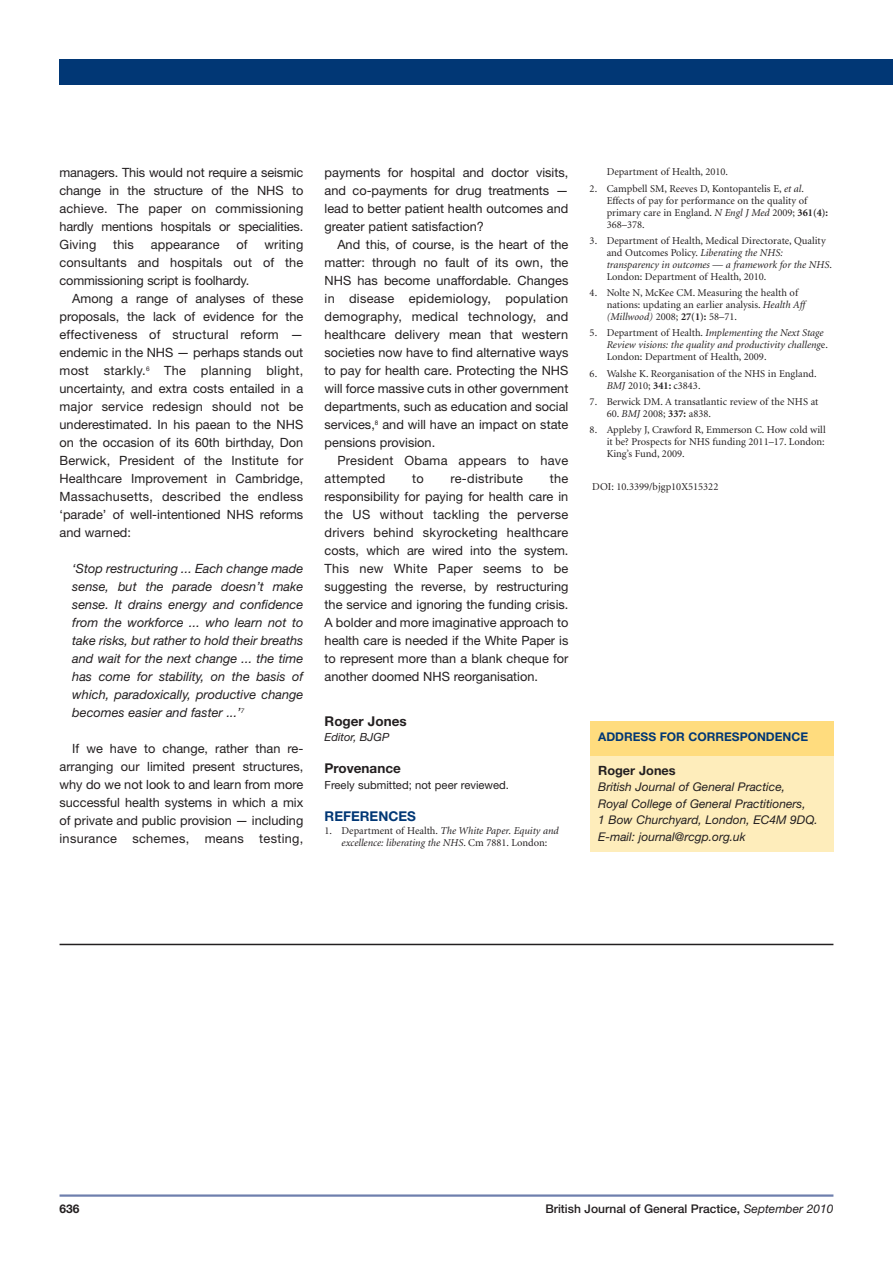
<style>
.page{position:relative;width:893px;height:1263px;background:#fff}
.page>*{position:absolute;margin:0;border:0;box-sizing:border-box;transform-origin:0 0}
.t1{font:700 13.5px "Helvetica Neue";color:#231f20}
.t2{font:700 13.5px "Helvetica Neue";color:#013775}
.t3{font:12.75px/18px "Helvetica Neue";color:#231f20;text-align:justify}
.t4{font:italic 12.75px/18px "Helvetica Neue";color:#231f20;text-align:justify}
.t5{font:12.75px/18px "Helvetica Neue";letter-spacing:.02em;color:#231f20}
.t6{font:700 12.75px "Helvetica Neue";color:#231f20}
.t7{font:italic 12px/16.5px "Helvetica Neue";color:#231f20}
.t8{font:500 12px "Helvetica Neue";color:#231f20}
.t9{font:700 12px "Helvetica Neue";color:#013775}
.t10{font:700 12px "Helvetica Neue";color:#231f20}
.t11{font:11.25px "Helvetica Neue";color:#231f20}
.t12{font:italic 11.25px "Helvetica Neue";color:#231f20}
.t13{font:10.5px/12px "Minion";color:#231f20}
.t14{font:italic 10.5px/12px "Minion";color:#231f20;text-align:center}
.s1{font-style:normal}
.s2{font-style:italic}
.s3{font-weight:700}
.s4{font-weight:400;font-style:italic}
</style>
<div class="page">
<div style="left:60px;top:60px;width:833px;height:25px;background:#013775"></div>
<hr style="left:60px;top:1194px;width:773px;height:3px;background:#6e7fad">
<div style="left:590px;top:721px;width:243px;height:131px;background:#feedbb"></div>
<div style="left:590px;top:721px;width:243px;height:34px;background:#ffdc7e"></div>
<hr style="left:60px;top:944px;width:773px;height:1px;background:#231f20">
<p class="t3" style="left:60px;top:165px;width:245px">managers. This would not require a seismic change in the structure of the NHS to achieve. The paper on commissioning hardly mentions hospitals or specialities.<br>Giving</p>
<p class="t3" style="left:113px;top:237px;width:22px">this</p>
<p class="t3" style="left:151px;top:237px;width:70px">appearance</p>
<p class="t3" style="left:236px;top:237px;width:13px">of</p>
<p class="t3" style="left:60px;top:237px;width:245px;text-indent:205px">writing consultants and hospitals out of the commissioning script is foolhardy.</p>
<p class="t3" style="left:60px;top:291px;width:245px;text-indent:13px">Among a range of analyses of these proposals, the lack of evidence for the effectiveness of structural reform — endemic in the NHS — perhaps stands out most starkly.<sup>6</sup> The planning blight, uncertainty, and extra costs entailed in a major service redesign should not be underestimated. In his paean to the NHS on the occasion of its 60th birthday, Don Berwick, President of the Institute for Healthcare Improvement in Cambridge, Massachusetts, described the endless ‘parade’ of well-intentioned NHS reforms and warned:</p>
<p class="t4" style="left:72px;top:561px;width:233px">‘Stop restructuring ... Each change made sense, but the parade doesn’t make sense. It drains energy and confidence from the workforce ... who learn not to take risks, but rather to hold their breaths and wait for the next change ... the time has come for stability, on the basis of which, paradoxically, productive change becomes easier and faster ...’<sup>7</sup></p>
<p class="t3" style="left:60px;top:741px;width:245px;text-indent:13px">If we have to change, rather than re&shy;arranging our limited present structures, why do we not look to and learn from more successful health systems in which a mix of private and public provision — including insurance schemes, means testing,</p>
<p class="t3" style="left:325px;top:165px;width:245px">payments for hospital and doctor visits, and co-payments for drug treatments — lead to better patient health outcomes and greater patient satisfaction?</p>
<p class="t3" style="left:325px;top:237px;width:245px;text-indent:13px">And this, of course, is the heart of the matter: through no fault of its own, the NHS has become unaffordable. Changes in disease epidemiology, population demography, medical technology, and healthcare delivery mean that western societies now have to find alternative ways to pay for health care. Protecting the NHS will force massive cuts in other government departments, such as education and social services,<sup>8</sup> and will have an impact on state pensions provision.</p>
<p class="t5" style="left:325px;top:453px;width:245px;text-indent:13px">President Obama appears to have attempted</p>
<p class="t3" style="left:325px;top:471px;width:245px;text-indent:225px">the responsibility for paying for health care in the US without tackling the perverse drivers behind skyrocketing healthcare costs, which are wired into the system.<br>This new White Paper seems to be suggesting the reverse, by restructuring the service and ignoring the funding crisis.<br>A bolder and more imaginative approach to health care is needed if the White Paper is to represent more than a blank cheque for another doomed NHS reorganisation.</p>
<p class="t1" style="left:325px;top:716px;width:84px">Roger Jones</p>
<p class="t12" style="left:325px;top:733px;width:66px">Editor, BJGP</p>
<p class="t1" style="left:325px;top:763px;width:78px">Provenance</p>
<p class="t11" style="left:325px;top:781px;width:186px">Freely submitted; not peer reviewed.</p>
<p class="t2" style="left:325px;top:811px;width:93px">REFERENCES</p>
<p class="t14" style="left:325px;top:826px;width:236px"><span class="s1">1. Department of Health.</span> The White Paper. Equity and excellence: liberating the NHS<span class="s1">. Cm 7881. London:</span></p>
<p class="t3" style="left:412px;top:471px;width:13px">to</p>
<p class="t5" style="left:451px;top:471px;width:74px">re-distribute</p>
<p class="t13" style="left:607px;top:167px;width:123px">Department of Health, 2010.</p>
<p class="t13" style="left:607px;top:183px;width:223px;text-indent:-17px">2. Campbell SM, Reeves D, Kontopantelis E, <span class="s2">et al</span>.<br>Effects of pay for performance on the quality of primary care in England. <span class="s2">N Engl J Med</span> 2009; <span class="s3">361(4):<br></span>368–378.</p>
<p class="t13" style="left:607px;top:235px;width:227px;text-indent:-17px">3. Department of Health, Medical Directorate, Quality and Outcomes Policy. <span class="s2">Liberating the NHS: transparency in outcomes — a framework for the NHS</span>.<br>London: Department of Health, 2010.</p>
<p class="t13" style="left:607px;top:288px;width:200px;text-indent:-17px">4. Nolte N, McKee CM. Measuring the health of nations: updating an earlier analysis. <span class="s2">Health Aff (Millwood)</span> 2008; <span class="s3">27(1):</span> 58–71.</p>
<p class="t14" style="left:607px;top:328px;width:223px;text-align:left;text-indent:-17px"><span class="s1">5. Department of Health.</span> Implementing the Next Stage<br>Review visions: the quality and productivity challeng<span class="s1">e.<br>London: Department of Health, 2009.</span></p>
<p class="t13" style="left:607px;top:368px;width:211px;text-indent:-17px">6. Walshe K. Reorganisation of the NHS in England.<br><span class="s2">BMJ</span> 2010; <span class="s3">341:</span> c3843.</p>
<p class="t13" style="left:590px;top:396px;width:230px">7. Berwick DM. A transatlantic review of the NHS at</p>
<p class="t13" style="left:607px;top:408px;width:106px">60. <span class="s2">BMJ</span> 2008; <span class="s3">337:</span> a838.</p>
<p class="t13" style="left:607px;top:425px;width:220px;text-align:justify;text-indent:-17px">8. Appleby J, Crawford R, Emmerson C. How cold will it be? Prospects for NHS funding 2011–17. London:<br>King’s Fund, 2009.</p>
<p class="t13" style="left:592px;top:481px;width:128px">DOI: 10.3399/bjgp10X515322</p>
<p class="t9" style="left:598px;top:733px;width:212px">ADDRESS FOR CORRESPONDENCE</p>
<p class="t6" style="left:598px;top:766px;width:79px">Roger Jones</p>
<p class="t7" style="left:598px;top:780px;width:221px">British Journal of General Practice, Royal College of General Practitioners,<br>1 Bow Churchyard, London, EC4M 9DQ.<br>E-mail: journal@rcgp.org.uk</p>
<p class="t10" style="left:60px;top:1204px;width:22px">636</p>
<p class="t8" style="left:545px;top:1204px;width:290px">British Journal of General Practice, <span class="s4">September 2010</span></p>
</div>
